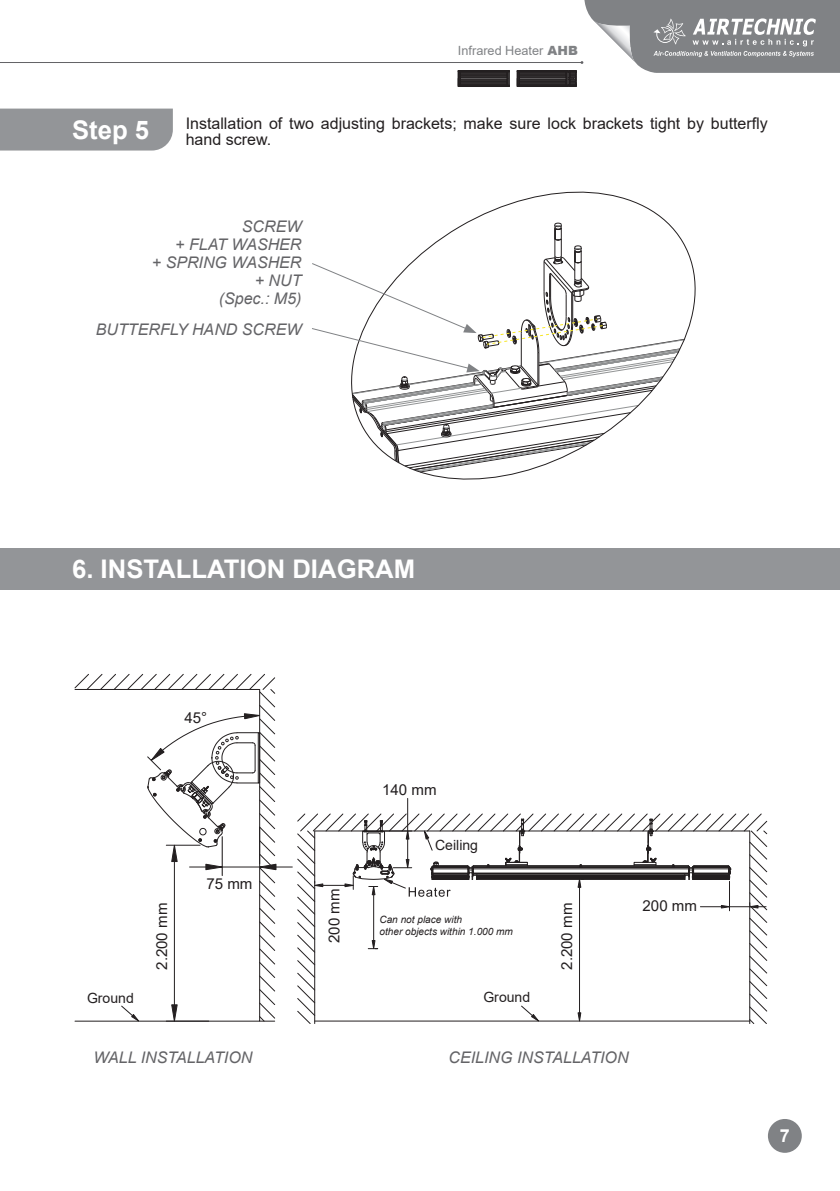
<style>
.page{position:relative;width:840px;height:1191px;background:#fff}
.page>*{position:absolute;margin:0;border:0;box-sizing:border-box;transform-origin:0 0}
.t1{font:700 25.6px "Arial";color:#fff}
.t2{font:700 18px "Arial";color:#fff}
.t3{font:italic 16px "Arial";color:#636366}
.t4{font:16px/16px "Arial";color:#231f20}
.t5{font:15px "Arial";color:#231f20}
.t6{font:14px "Arial";color:#231f20}
.t7{font:12.6px "Arial";color:#808285}
.t8{font:italic 10px/12px "Arial";color:#231f20}
.s1{font-weight:900}
</style>
<div class="page">
<div style="left:767px;top:1119px;width:34px;height:33px;background:#808285;border-radius:50%"></div>
<hr style="left:0;top:62px;width:581px;height:1px;background:#636366">
<hr style="left:517px;top:86px;width:50px;height:1px;background:#231f20">
<hr style="left:517px;top:70px;width:50px;height:1px;background:#231f20">
<div style="left:518px;top:79px;width:48px;height:1px;border:1px solid #231f20"></div>
<div style="left:518px;top:80px;width:48px;height:1px;border:1px solid #231f20"></div>
<div style="left:518px;top:77px;width:48px;height:1px;border:1px solid #231f20"></div>
<div style="left:518px;top:81px;width:48px;height:1px;border:1px solid #231f20"></div>
<div style="left:518px;top:76px;width:48px;height:1px;border:1px solid #231f20"></div>
<div style="left:518px;top:75px;width:48px;height:1px;border:1px solid #231f20"></div>
<div style="left:518px;top:82px;width:48px;height:1px;border:1px solid #231f20"></div>
<div style="left:518px;top:83px;width:48px;height:1px;border:1px solid #231f20"></div>
<div style="left:518px;top:74px;width:48px;height:1px;border:1px solid #231f20"></div>
<div style="left:518px;top:84px;width:48px;height:1px;border:1px solid #231f20"></div>
<div style="left:518px;top:73px;width:48px;height:1px;border:1px solid #231f20"></div>
<div style="left:518px;top:72px;width:48px;height:1px;border:1px solid #231f20"></div>
<hr style="left:519px;top:85px;width:47px;height:1px;background:#231f20">
<hr style="left:518px;top:71px;width:48px;height:1px;background:#231f20">
<svg style="left:516px;top:70px;width:3px;height:17px"></svg>
<hr style="left:458px;top:86px;width:50px;height:1px;background:#231f20">
<hr style="left:458px;top:70px;width:50px;height:1px;background:#231f20">
<div style="left:460px;top:78px;width:47px;height:1px;border:1px solid #231f20"></div>
<div style="left:460px;top:79px;width:47px;height:1px;border:1px solid #231f20"></div>
<div style="left:460px;top:80px;width:47px;height:1px;border:1px solid #231f20"></div>
<div style="left:460px;top:77px;width:47px;height:1px;border:1px solid #231f20"></div>
<div style="left:460px;top:81px;width:47px;height:1px;border:1px solid #231f20"></div>
<div style="left:460px;top:76px;width:47px;height:1px;border:1px solid #231f20"></div>
<div style="left:460px;top:75px;width:47px;height:1px;border:1px solid #231f20"></div>
<div style="left:460px;top:82px;width:47px;height:1px;border:1px solid #231f20"></div>
<div style="left:460px;top:83px;width:47px;height:1px;border:1px solid #231f20"></div>
<div style="left:460px;top:74px;width:47px;height:1px;border:1px solid #231f20"></div>
<div style="left:460px;top:84px;width:47px;height:1px;border:1px solid #231f20"></div>
<div style="left:460px;top:73px;width:47px;height:1px;border:1px solid #231f20"></div>
<div style="left:460px;top:72px;width:47px;height:1px;border:1px solid #231f20"></div>
<hr style="left:460px;top:85px;width:47px;height:1px;background:#231f20">
<hr style="left:460px;top:71px;width:47px;height:1px;background:#231f20">
<svg style="left:457px;top:70px;width:4px;height:17px"></svg>
<svg style="left:506px;top:70px;width:3px;height:17px"></svg>
<svg style="left:565px;top:0;width:274px;height:87px"></svg>
<div style="left:0;top:109px;width:173px;height:41px;background:#939598"></div>
<svg style="left:422px;top:191px;width:274px;height:289px"></svg>
<svg style="left:74px;top:673px;width:693px;height:351px"></svg>
<svg style="left:312px;top:222px;width:373px;height:251px"></svg>
<div style="left:0;top:547px;width:839px;height:42px;background:#939598"></div>
<p class="t7" style="left:457px;top:41px;width:121px">Infrared Heater <span class="s1">AHB</span></p>
<p class="t1" style="left:72px;top:112px;width:79px">Step 5</p>
<p class="t4" style="left:185px;top:115px;width:583px">Installation of two adjusting brackets; make sure lock brackets tight by butterfly hand screw.</p>
<p class="t3" style="left:242px;top:216px;width:61px">SCREW</p>
<p class="t3" style="left:175px;top:234px;width:128px">+ FLAT WASHER</p>
<p class="t3" style="left:152px;top:252px;width:151px">+ SPRING WASHER</p>
<p class="t3" style="left:255px;top:270px;width:48px">+ NUT</p>
<p class="t3" style="left:219px;top:288px;width:84px">(Spec.: M5)</p>
<p class="t3" style="left:96px;top:319px;width:207px">BUTTERFLY HAND SCREW</p>
<p class="t1" style="left:72px;top:551px;width:344px">6. INSTALLATION DIAGRAM</p>
<p class="t5" style="left:184px;top:707px;width:24px">45°</p>
<p class="t5" style="left:382px;top:779px;width:56px">140 mm</p>
<p class="t5" style="left:151px;top:970px;width:68px;rotate:-90deg">2.200 mm</p>
<p class="t5" style="left:206px;top:873px;width:48px">75 mm</p>
<p class="t5" style="left:323px;top:943px;width:56px;rotate:-90deg">200 mm</p>
<p class="t6" style="left:435px;top:835px;width:44px">Ceiling</p>
<p class="t8" style="left:379px;top:913px;width:135px">Can not place with<br>other objects within 1.000 mm</p>
<p class="t6" style="left:87px;top:988px;width:48px">Ground</p>
<p class="t6" style="left:483px;top:987px;width:48px">Ground</p>
<p class="t5" style="left:556px;top:970px;width:68px;rotate:-90deg">2.200 mm</p>
<p class="t5" style="left:642px;top:895px;width:56px">200 mm</p>
<p class="t3" style="left:93px;top:1047px;width:160px">WALL INSTALLATION</p>
<p class="t3" style="left:448px;top:1047px;width:181px">CEILING INSTALLATION</p>
<p class="t2" style="left:779px;top:1123px;width:12px">7</p>
</div>
